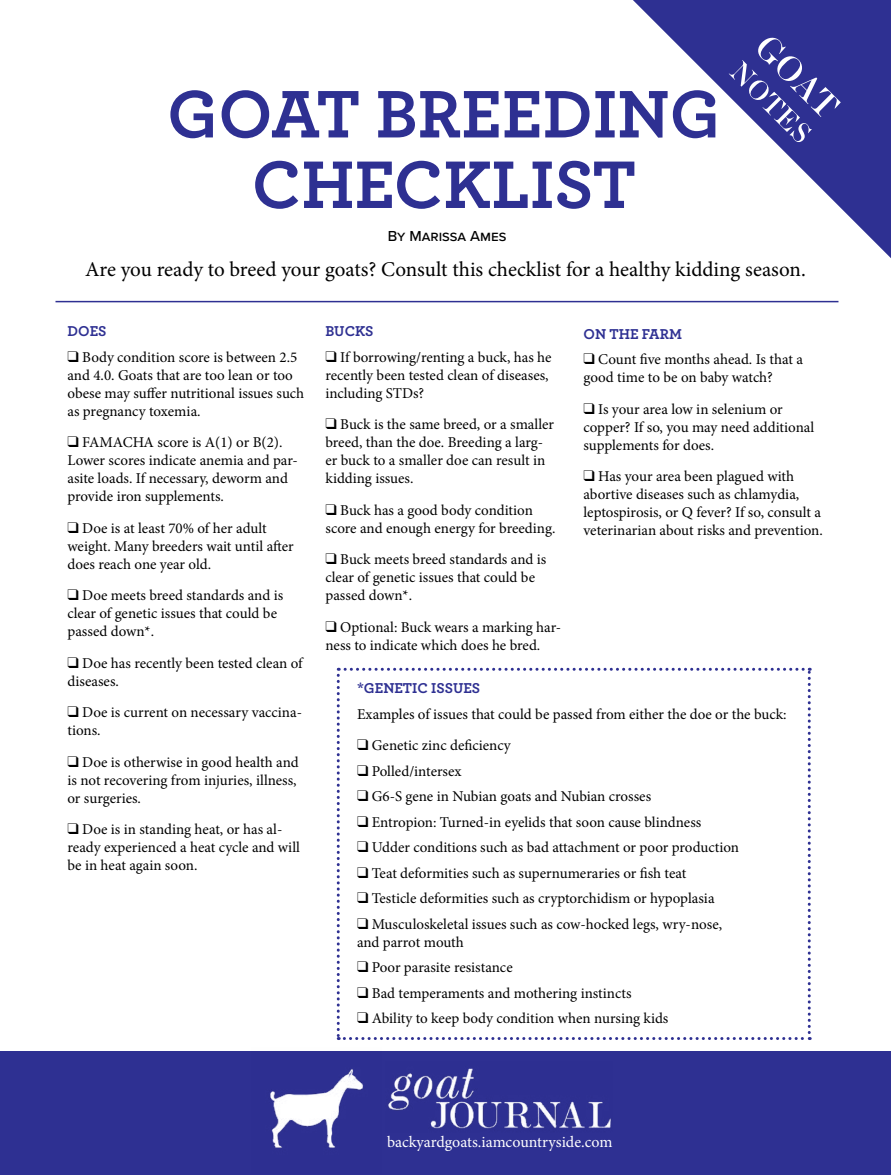
<style>
.page{position:relative;width:891px;height:1175px;background:#fff}
.page>*{position:absolute;margin:0;border:0;box-sizing:border-box;transform-origin:0 0}
.t1{font:700 70.5px/70.5px "Archer";color:#2e3092;text-align:center}
.t2{font:21px "Minion Pro";letter-spacing:-.005em;color:#000}
.t3{font:15.9px "Minion Pro";color:#fff}
.t4{font:15px/18px "Minion Pro";color:#000}
.t5{font:700 15px "Archer";color:#2e3092}
.t6{font:500 15px "Proxima Nova";color:#000}
</style>
<div class="page">
<svg style="left:337px;top:667px;width:474px;height:373px"></svg>
<div style="left:0;top:1052px;width:891px;height:122px;background:#2e3092"></div>
<hr style="left:56px;top:301px;width:782px;height:1px;background:#2e3092">
<svg style="left:633px;top:0;width:258px;height:258px"></svg>
<svg style="left:729px;top:37px;width:112px;height:106px"></svg>
<img style="left:388px;top:1068px;width:223px;height:61px">
<img style="left:252px;top:1051px;width:129px;height:97px">
<h1 class="t1" style="left:167px;top:74px;width:555px">GOAT BREEDING<br>CHECKLIST</h1>
<p class="t6" style="left:388px;top:225px;width:120px">By Marissa Ames</p>
<h2 class="t2" style="left:85px;top:255px;width:722px">Are you ready to breed your goats? Consult this checklist for a healthy kidding season.</h2>
<p class="t5" style="left:68px;top:319px;width:40px">DOES</p>
<p class="t4" style="left:68px;top:348px;width:238px">❑ Body condition score is between 2.5 and 4.0. Goats that are too lean or too obese may suffer nutritional issues such as pregnancy toxemia.</p>
<p class="t4" style="left:68px;top:433px;width:232px">❑ FAMACHA score is A(1) or B(2).<br>Lower scores indicate anemia and par&shy;asite loads. If necessary, deworm and provide iron supplements.</p>
<p class="t4" style="left:68px;top:519px;width:228px">❑ Doe is at least 70% of her adult weight. Many breeders wait until after does reach one year old.</p>
<p class="t4" style="left:68px;top:586px;width:217px">❑ Doe meets breed standards and is clear of genetic issues that could be passed down*.</p>
<p class="t4" style="left:68px;top:654px;width:237px">❑ Doe has recently been tested clean of diseases.</p>
<p class="t4" style="left:68px;top:703px;width:236px">❑ Doe is current on necessary vaccina&shy;tions.</p>
<p class="t4" style="left:68px;top:753px;width:233px">❑ Doe is otherwise in good health and is not recovering from injuries, illness, or surgeries.</p>
<p class="t4" style="left:68px;top:820px;width:234px">❑ Doe is in standing heat, or has al&shy;ready experienced a heat cycle and will be in heat again soon.</p>
<p class="t5" style="left:326px;top:319px;width:50px">BUCKS</p>
<p class="t4" style="left:326px;top:348px;width:228px">❑ If borrowing/renting a buck, has he recently been tested clean of diseases, including STDs?</p>
<p class="t4" style="left:326px;top:415px;width:230px">❑ Buck is the same breed, or a smaller breed, than the doe. Breeding a larg&shy;er buck to a smaller doe can result in kidding issues.</p>
<p class="t4" style="left:326px;top:501px;width:231px">❑ Buck has a good body condition score and enough energy for breeding.</p>
<p class="t4" style="left:326px;top:550px;width:222px">❑ Buck meets breed standards and is clear of genetic issues that could be passed down*.</p>
<p class="t4" style="left:326px;top:618px;width:237px">❑ Optional: Buck wears a marking har&shy;ness to indicate which does he bred.</p>
<p class="t5" style="left:584px;top:322px;width:100px">ON THE FARM</p>
<p class="t4" style="left:584px;top:350px;width:221px">❑ Count five months ahead. Is that a good time to be on baby watch?</p>
<p class="t4" style="left:584px;top:400px;width:232px">❑ Is your area low in selenium or copper? If so, you may need additional supplements for does.</p>
<p class="t4" style="left:584px;top:467px;width:241px">❑ Has your area been plagued with abortive diseases such as chlamydia, leptospirosis, or Q fever? If so, consult a veterinarian about risks and prevention.</p>
<p class="t5" style="left:357px;top:676px;width:125px">*GENETIC ISSUES</p>
<p class="t4" style="left:357px;top:705px;width:431px">Examples of issues that could be passed from either the doe or the buck:</p>
<p class="t4" style="left:357px;top:736px;width:155px">❑ Genetic zinc deficiency</p>
<p class="t4" style="left:357px;top:762px;width:106px">❑ Polled/intersex</p>
<p class="t4" style="left:357px;top:787px;width:296px">❑ G6-S gene in Nubian goats and Nubian crosses</p>
<p class="t4" style="left:357px;top:813px;width:346px">❑ Entropion: Turned-in eyelids that soon cause blindness</p>
<p class="t4" style="left:357px;top:838px;width:384px">❑ Udder conditions such as bad attachment or poor production</p>
<p class="t4" style="left:357px;top:864px;width:331px">❑ Teat deformities such as supernumeraries or fish teat</p>
<p class="t4" style="left:357px;top:889px;width:359px">❑ Testicle deformities such as cryptorchidism or hypoplasia</p>
<p class="t4" style="left:357px;top:915px;width:367px">❑ Musculoskeletal issues such as cow-hocked legs, wry-nose, and parrot mouth</p>
<p class="t4" style="left:357px;top:958px;width:157px">❑ Poor parasite resistance</p>
<p class="t4" style="left:357px;top:984px;width:276px">❑ Bad temperaments and mothering instincts</p>
<p class="t4" style="left:357px;top:1009px;width:313px">❑ Ability to keep body condition when nursing kids</p>
<p class="t3" style="left:387px;top:1131px;width:227px">backyardgoats.iamcountryside.com</p>
</div>
